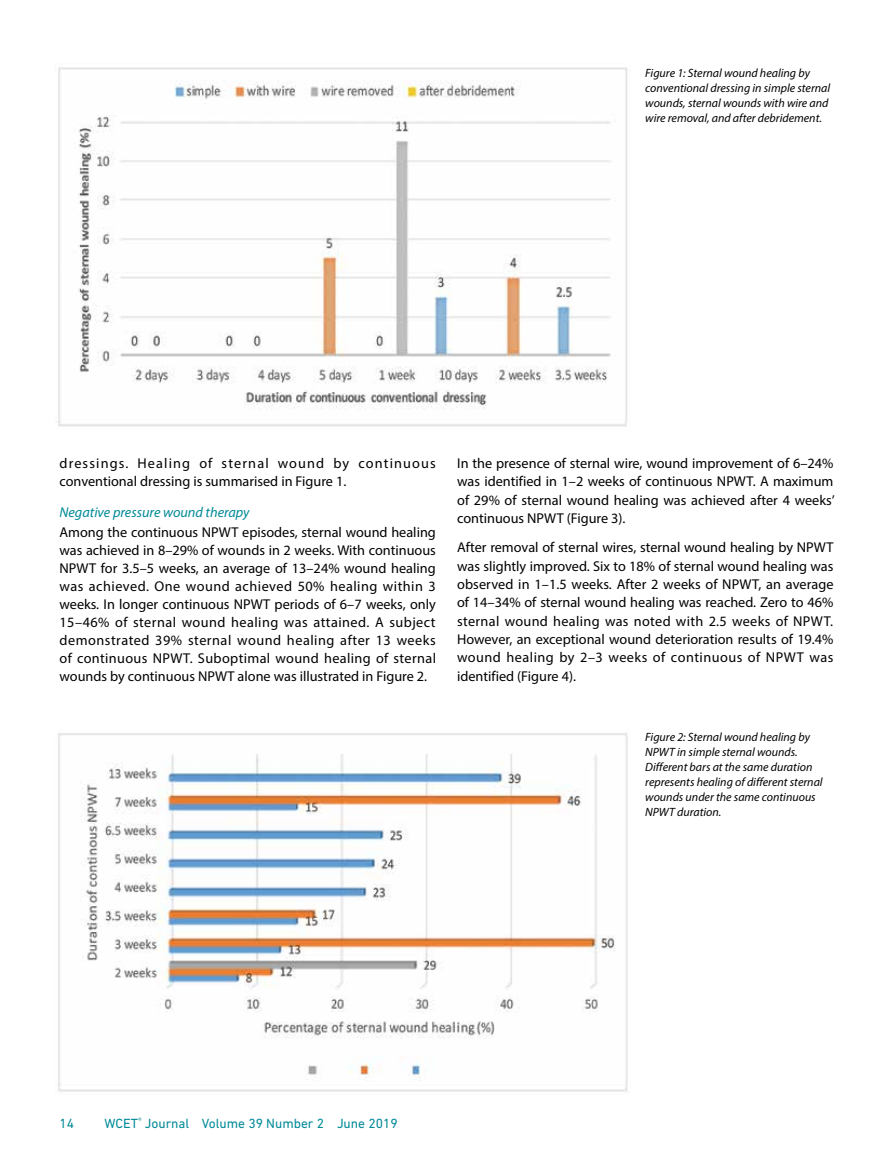
<style>
.page{position:relative;width:893px;height:1149px;background:#fff}
.page>*{position:absolute;margin:0;border:0;box-sizing:border-box;transform-origin:0 0}
.t1{font:14.25px/18.3px "Myriad Pro";color:#000;text-align:justify}
.t2{font:14.25px/18px "Myriad Pro";letter-spacing:.07em;color:#000}
.t3{font:italic 14.25px "Myriad Pro";color:#008a97}
.t4{font:13.5px "DIN Next LT Pro";color:#008a97}
.t5{font:italic 12px/15px "Myriad Pro";color:#000}
</style>
<div class="page">
<img style="left:55px;top:67px;width:573px;height:360px">
<img style="left:58px;top:733px;width:570px;height:359px">
<p class="t5" style="left:645px;top:65px;width:186px">Figure 1: Sternal wound healing by conventional dressing in simple sternal wounds, sternal wounds with wire and wire removal, and after debridement.</p>
<p class="t2" style="left:60px;top:454px;width:378px">dressings. Healing of sternal wound by continuous conventional dressing is summarised in Figure 1.</p>
<p class="t3" style="left:60px;top:503px;width:192px">Negative pressure wound therapy</p>
<p class="t1" style="left:60px;top:522px;width:378px">Among the continuous NPWT episodes, sternal wound healing was achieved in 8–29% of wounds in 2 weeks. With continuous NPWT for 3.5–5 weeks, an average of 13–24% wound healing was achieved. One wound achieved 50% healing within 3 weeks. In longer continuous NPWT periods of 6–7 weeks, only 15–46% of sternal wound healing was attained. A subject demonstrated 39% sternal wound healing after 13 weeks of continuous NPWT. Suboptimal wound healing of sternal wounds by continuous NPWT alone was illustrated in Figure 2.</p>
<p class="t1" style="left:457px;top:453px;width:379px">In the presence of sternal wire, wound improvement of 6–24% was identified in 1–2 weeks of continuous NPWT. A maximum of 29% of sternal wound healing was achieved after 4 weeks’ continuous NPWT (Figure 3).</p>
<p class="t1" style="left:457px;top:538px;width:378px">After removal of sternal wires, sternal wound healing by NPWT was slightly improved. Six to 18% of sternal wound healing was observed in 1–1.5 weeks. After 2 weeks of NPWT, an average of 14–34% of sternal wound healing was reached. Zero to 46% sternal wound healing was noted with 2.5 weeks of NPWT.<br>However, an exceptional wound deterioration results of 19.4% wound healing by 2–3 weeks of continuous of NPWT was identified (Figure 4).</p>
<p class="t5" style="left:645px;top:729px;width:179px">Figure 2: Sternal wound healing by<br>NPWT in simple sternal wounds.<br>Different bars at the same duration represents healing of different sternal wounds under the same continuous<br>NPWT duration.</p>
<p class="t4" style="left:60px;top:1114px;width:16px">14</p>
<p class="t4" style="left:105px;top:1114px;width:295px">WCET<sup>®</sup> Journal Volume 39 Number 2 June 2019</p>
</div>
